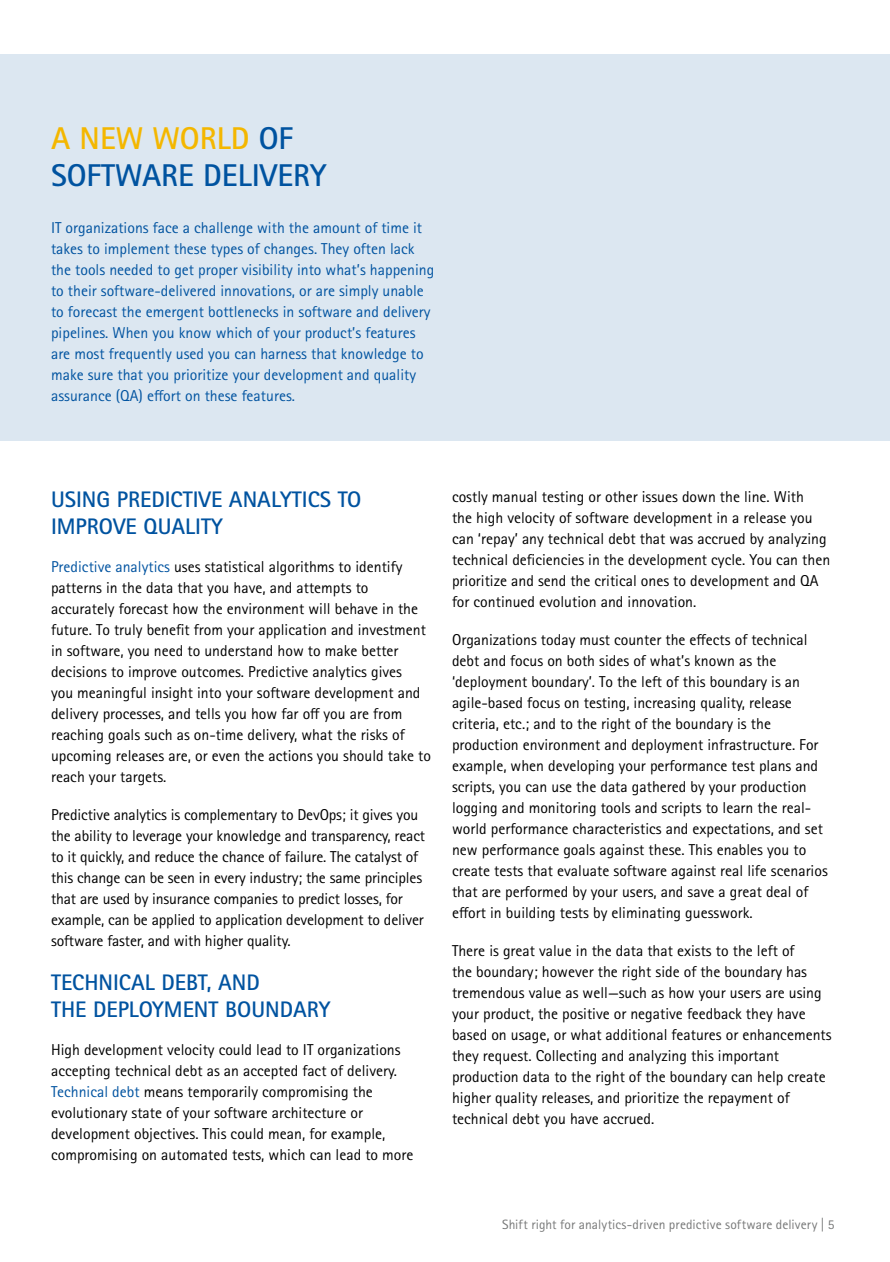
<style>
.page{position:relative;width:890px;height:1262px;background:#fff}
.page>*{position:absolute;margin:0;border:0;box-sizing:border-box;transform-origin:0 0}
.t1{font:700 31.5px/37.8px "Rotis Sans Seriffor ACN";color:#0053a0}
.t2{font:700 22.5px/27px "Rotis Sans Seriffor ACN";color:#0053a0}
.t3{font:15.75px/21px "Rotis Sans Seriffor ACN";color:#000}
.t4{font:15.75px/21px "Rotis Sans Seriffor ACN";color:#0053a0}
.t5{font:13.5px "Rotis Sans Seriffor ACN";letter-spacing:.005em;color:#777878}
.s1{color:#f4b700}
.s2{color:#0053a0}
</style>
<div class="page">
<div style="left:0;top:54px;width:890px;height:387px;background:#dce7f1"></div>
<h1 class="t1" style="left:51px;top:119px;width:277px"><span class="s1">A NEW WORLD</span> OF<br>SOFTWARE DELIVERY</h1>
<p class="t4" style="left:51px;top:217px;width:385px">IT organizations face a challenge with the amount of time it takes to implement these types of changes. They often lack the tools needed to get proper visibility into what’s happening to their software-delivered innovations, or are simply unable to forecast the emergent bottlenecks in software and delivery pipelines. When you know which of your product’s features are most frequently used you can harness that knowledge to make sure that you prioritize your development and quality assurance (QA) effort on these features.</p>
<h2 class="t2" style="left:51px;top:485px;width:312px">USING PREDICTIVE ANALYTICS TO<br>IMPROVE QUALITY</h2>
<p class="t3" style="left:51px;top:556px;width:381px"><span class="s2">Predictive analytics</span> uses statistical algorithms to identify patterns in the data that you have, and attempts to accurately forecast how the environment will behave in the future. To truly benefit from your application and investment in software, you need to understand how to make better decisions to improve outcomes. Predictive analytics gives<br>you meaningful insight into your software development and delivery processes, and tells you how far off you are from reaching goals such as on-time delivery, what the risks of upcoming releases are, or even the actions you should take to reach your targets.</p>
<p class="t3" style="left:51px;top:804px;width:376px">Predictive analytics is complementary to DevOps; it gives you the ability to leverage your knowledge and transparency, react to it quickly, and reduce the chance of failure. The catalyst of this change can be seen in every industry; the same principles that are used by insurance companies to predict losses, for example, can be applied to application development to deliver software faster, and with higher quality.</p>
<h2 class="t2" style="left:51px;top:968px;width:281px">TECHNICAL DEBT, AND<br>THE DEPLOYMENT BOUNDARY</h2>
<p class="t3" style="left:51px;top:1039px;width:364px">High development velocity could lead to IT organizations accepting technical debt as an accepted fact of delivery.<br><span class="s2">Technical debt</span> means temporarily compromising the evolutionary state of your software architecture or development objectives. This could mean, for example, compromising on automated tests, which can lead to more</p>
<p class="t3" style="left:452px;top:486px;width:380px">costly manual testing or other issues down the line. With<br>the high velocity of software development in a release you can ‘repay’ any technical debt that was accrued by analyzing technical deficiencies in the development cycle. You can then prioritize and send the critical ones to development and QA for continued evolution and innovation.</p>
<p class="t3" style="left:452px;top:629px;width:377px">Organizations today must counter the effects of technical debt and focus on both sides of what’s known as the ‘deployment boundary’. To the left of this boundary is an agile-based focus on testing, increasing quality, release criteria, etc.; and to the right of the boundary is the production environment and deployment infrastructure. For example, when developing your performance test plans and scripts, you can use the data gathered by your production logging and monitoring tools and scripts to learn the real&shy;world performance characteristics and expectations, and set new performance goals against these. This enables you to create tests that evaluate software against real life scenarios that are performed by your users, and save a great deal of effort in building tests by eliminating guesswork.</p>
<p class="t3" style="left:452px;top:940px;width:381px">There is great value in the data that exists to the left of<br>the boundary; however the right side of the boundary has tremendous value as well—such as how your users are using your product, the positive or negative feedback they have based on usage, or what additional features or enhancements they request. Collecting and analyzing this important production data to the right of the boundary can help create higher quality releases, and prioritize the repayment of technical debt you have accrued.</p>
<p class="t5" style="left:502px;top:1216px;width:334px">Shift right for analytics-driven predictive software delivery | 5</p>
</div>
